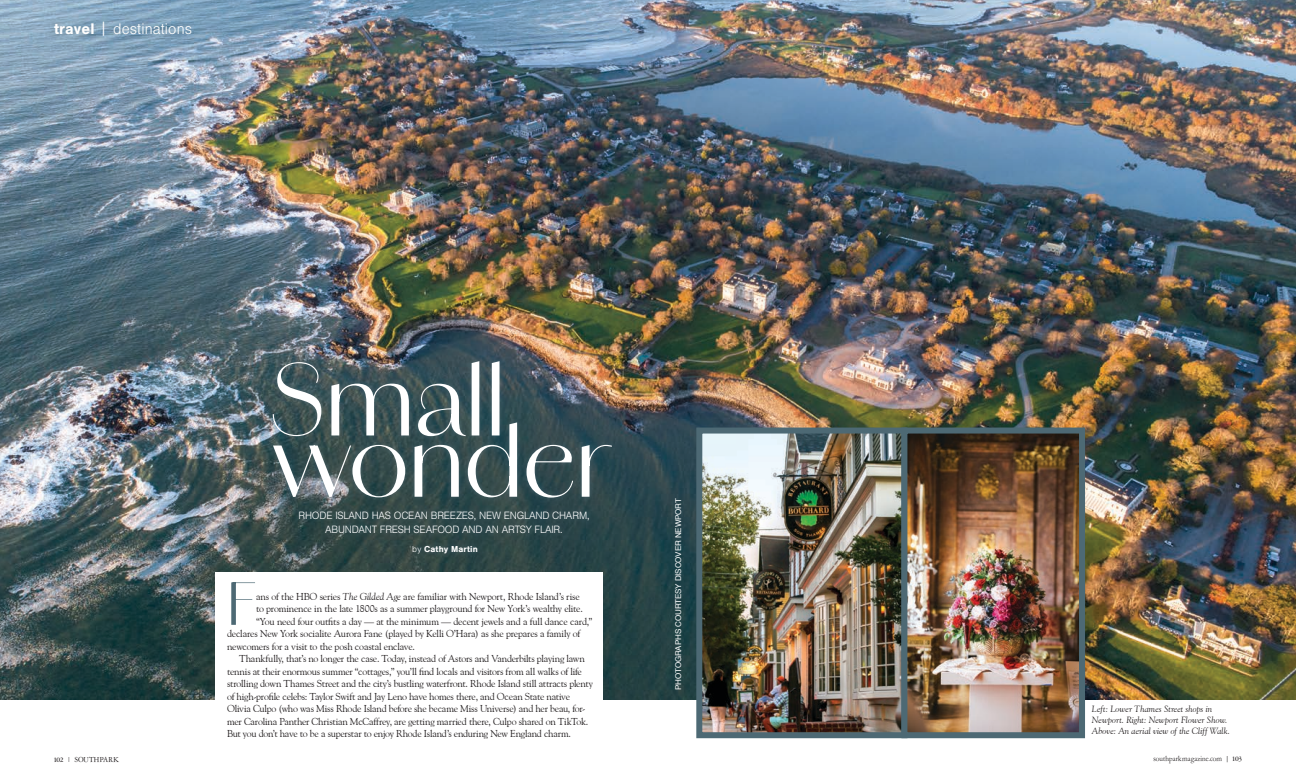
<style>
.page{position:relative;width:1296px;height:783px;background:#fff}
.page>*{position:absolute;margin:0;border:0;box-sizing:border-box;transform-origin:0 0}
.t1{font:55.5px "Amandine";color:#4d6974}
.t2{font:300 16px "Sans Pro";letter-spacing:.01em;color:#fff}
.t3{font:300 11px/14px "Sans Pro";letter-spacing:-.02em;color:#fff;text-align:center}
.t4{font:10px "Goudy Old Style BT";letter-spacing:-.025em;color:#231f20}
.t5{font:italic 9px/11px "Goudy Old Style BT";letter-spacing:.01em;color:#231f20}
.t6{font:700 9px "Sans Pro";letter-spacing:.01em;color:#fff}
.t7{font:8px "Helvetica";letter-spacing:-.01em;color:#fff}
.t8{font:7.5px "Amsterdamer Garamont Pro";letter-spacing:.02em;color:#231f20}
.s1{font-weight:700}
.s2{font-size:17px}
.s3{font-weight:300}
.s4{font-style:italic}
.s5{font-size:6px}
</style>
<div class="page">
<img style="left:0;top:0;width:1296px;height:700px">
<div style="left:48px;top:16px;width:150px;height:26px;background:#4d6974;opacity:.4"></div>
<div style="left:267px;top:355px;width:351px;height:149px;background:#4d6974;opacity:.75"></div>
<svg style="left:273px;top:361px;width:339px;height:137px;background:#617174"></svg>
<div style="left:293px;top:505px;width:302px;height:54px;background:#4d6974;opacity:.75"></div>
<div style="left:215px;top:572px;width:388px;height:166px;background:#fff"></div>
<img style="left:693px;top:425px;width:205px;height:314px">
<img style="left:898px;top:425px;width:190px;height:314px">
<h2 class="t2" style="left:54px;top:21px;width:140px"><span class="s1">travel</span> <span class="s2">|</span> destinations</h2>
<p class="t3" style="left:299px;top:509px;width:293px">RHODE ISLAND HAS OCEAN BREEZES, NEW ENGLAND CHARM,<br>ABUNDANT FRESH SEAFOOD AND AN ARTSY FLAIR.</p>
<p class="t6" style="left:412px;top:544px;width:67px"><span class="s3">by</span> Cathy Martin</p>
<h1 class="t1" style="left:227px;top:564px;width:31px">F</h1>
<p class="t4" style="left:256px;top:590px;width:325px">ans of the HBO series <span class="s4">The Gilded Age</span> are familiar with Newport, Rhode Island’s rise</p>
<p class="t4" style="left:256px;top:603px;width:328px">to prominence in the late 1800s as a summer playground for New York’s wealthy elite.</p>
<p class="t4" style="left:256px;top:615px;width:338px">“You need four outfits a day — at the minimum — decent jewels and a full dance card,”</p>
<p class="t4" style="left:227px;top:628px;width:355px">declares New York socialite Aurora Fane (played by Kelli O’Hara) as she prepares a family of</p>
<p class="t4" style="left:227px;top:640px;width:189px">newcomers for a visit to the posh coastal enclave.</p>
<p class="t4" style="left:239px;top:653px;width:347px">Thankfully, that’s no longer the case. Today, instead of Astors and Vanderbilts playing lawn</p>
<p class="t4" style="left:227px;top:665px;width:356px">tennis at their enormous summer “cottages,” you’ll find locals and visitors from all walks of life</p>
<p class="t4" style="left:227px;top:678px;width:367px">strolling down Thames Street and the city’s bustling waterfront. Rhode Island still attracts plenty</p>
<p class="t4" style="left:227px;top:690px;width:345px">of high-profile celebs: Taylor Swift and Jay Leno have homes there, and Ocean State native</p>
<p class="t4" style="left:227px;top:703px;width:360px">Olivia Culpo (who was Miss Rhode Island before she became Miss Universe) and her beau, for-</p>
<p class="t4" style="left:227px;top:715px;width:363px">mer Carolina Panther Christian McCaffrey, are getting married there, Culpo shared on TikTok.</p>
<p class="t4" style="left:227px;top:728px;width:345px">But you don’t have to be a superstar to enjoy Rhode Island’s enduring New England charm.</p>
<p class="t7" style="left:672px;top:690px;width:194px;rotate:-90deg">PHOTOGRAPHS COURTESY DISCOVER NEWPORT</p>
<p class="t5" style="left:1092px;top:703px;width:140px">Left: Lower Thames Street shops in<br>Newport. Right: Newport Flower Show.<br>Above: An aerial view of the Cliff Walk.</p>
<p class="t8" style="left:54px;top:755px;width:67px"><span class="s1">102</span> <span class="s5">|</span> SOUTHPARK</p>
<p class="t8" style="left:1153px;top:754px;width:90px">southparkmagazine.com | <span class="s1">103</span></p>
</div>
